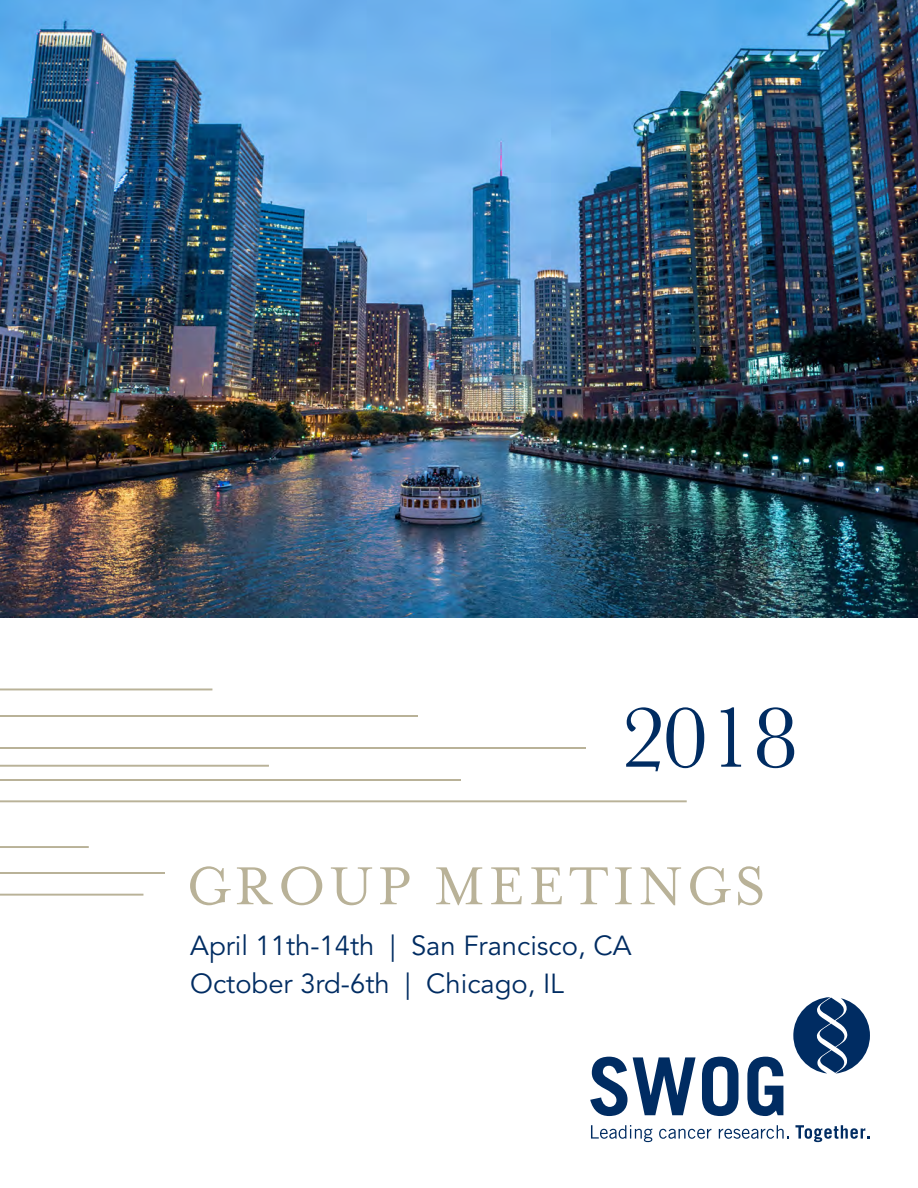
<style>
.page{position:relative;width:918px;height:1188px;background:#fff}
.page>*{position:absolute;margin:0;border:0;box-sizing:border-box;transform-origin:0 0}
.t1{font:90.45px "Baskerville";color:#002c62}
.t2{font:61.5px "Mrs Eaves Petite Caps";letter-spacing:.07em;color:#b9b298}
.t3{font:27.45px "Avenir";color:#002c62}
</style>
<div class="page">
<hr style="left:0;top:747px;width:586px;height:2px;background:#b9b298">
<hr style="left:0;top:765px;width:269px;height:2px;background:#b9b298">
<hr style="left:0;top:779px;width:460px;height:2px;background:#b9b298">
<hr style="left:0;top:800px;width:687px;height:2px;background:#b9b298">
<hr style="left:0;top:872px;width:164px;height:2px;background:#b9b298">
<hr style="left:0;top:715px;width:417px;height:2px;background:#b9b298">
<hr style="left:0;top:846px;width:89px;height:2px;background:#b9b298">
<hr style="left:0;top:688px;width:212px;height:2px;background:#b9b298">
<hr style="left:0;top:894px;width:143px;height:2px;background:#b9b298">
<svg style="left:793px;top:997px;width:77px;height:77px"></svg>
<svg style="left:590px;top:1057px;width:106px;height:59px"></svg>
<svg style="left:702px;top:1057px;width:36px;height:59px"></svg>
<svg style="left:747px;top:1057px;width:36px;height:59px"></svg>
<svg style="left:591px;top:1125px;width:61px;height:17px"></svg>
<svg style="left:659px;top:1129px;width:52px;height:10px"></svg>
<svg style="left:719px;top:1125px;width:70px;height:14px"></svg>
<svg style="left:795px;top:1125px;width:74px;height:17px"></svg>
<img style="left:0;top:0;width:918px;height:617px">
<p class="t1" style="left:621px;top:684px;width:179px">2018</p>
<p class="t2" style="left:186px;top:854px;width:581px">GROUP MEETINGS</p>
<p class="t3" style="left:190px;top:930px;width:443px">April 11th-14th | San Francisco, CA</p>
<p class="t3" style="left:190px;top:967px;width:375px">October 3rd-6th | Chicago, IL</p>
</div>
